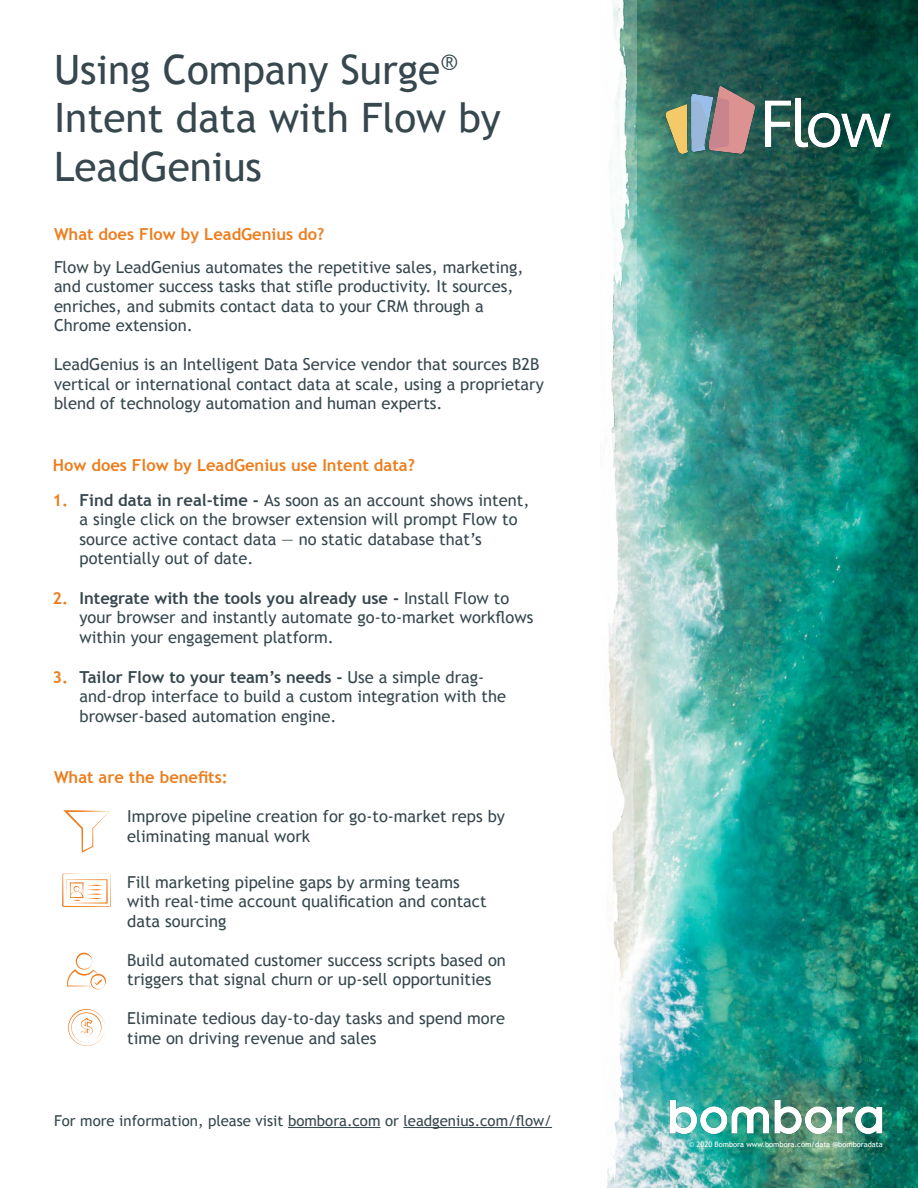
<style>
.page{position:relative;width:918px;height:1188px;background:#fff}
.page>*{position:absolute;margin:0;border:0;box-sizing:border-box;transform-origin:0 0}
.t1{font:40.5px/48.6px "Trebuchet MS";color:#36474d}
.Paragraph_Style_1{font:16.5px/19.5px "Trebuchet MS";color:#36474d}
.t2{font:700 16.5px "Trebuchet MS";color:#ec7e1e}
.t3{font:15px "Trebuchet MS";color:#36474d}
.t4{font:7.5px "Trebuchet MS";color:#fff}
.s1{font-weight:700;color:#ec7e1e}
.s2{font-weight:700}
</style>
<div class="page">
<img style="left:637px;top:0;width:281px;height:1188px">
<img style="left:666px;top:85px;width:225px;height:69px">
<svg style="left:68px;top:1009px;width:37px;height:37px"></svg>
<svg style="left:67px;top:953px;width:39px;height:36px"></svg>
<svg style="left:62px;top:874px;width:49px;height:33px"></svg>
<svg style="left:63px;top:810px;width:47px;height:43px"></svg>
<img style="left:606px;top:0;width:31px;height:1188px">
<img style="left:657px;top:1087px;width:239px;height:60px">
<hr style="left:288px;top:1127px;width:92px;height:1px;background:#36474d">
<hr style="left:403px;top:1127px;width:149px;height:1px;background:#36474d">
<p class="t1" style="left:54px;top:46px;width:448px">Using Company Surge<sup>®<br></sup>Intent data with Flow by<br>LeadGenius</p>
<p class="t2" style="left:54px;top:224px;width:272px">What does Flow by LeadGenius do?</p>
<p class="Paragraph_Style_1" style="left:54px;top:258px;width:471px">Flow by LeadGenius automates the repetitive sales, marketing, and customer success tasks that stifle productivity. It sources, enriches, and submits contact data to your CRM through a Chrome extension.</p>
<p class="Paragraph_Style_1" style="left:54px;top:355px;width:491px">LeadGenius is an Intelligent Data Service vendor that sources B2B vertical or international contact data at scale, using a proprietary blend of technology automation and human experts.</p>
<p class="t2" style="left:53px;top:455px;width:363px">How does Flow by LeadGenius use Intent data?</p>
<p class="Paragraph_Style_1" style="left:80px;top:490px;width:451px;text-indent:-27px"><span class="s1">1.</span> <span class="s2">Find data in real-time -</span> As soon as an account shows intent, a single click on the browser extension will prompt Flow to source active contact data — no static database that’s potentially out of date.</p>
<p class="Paragraph_Style_1" style="left:80px;top:588px;width:455px;text-indent:-27px"><span class="s1">2.</span> <span class="s2">Integrate with the tools you already use -</span> Install Flow to your browser and instantly automate go-to-market workflows within your engagement platform.</p>
<p class="Paragraph_Style_1" style="left:80px;top:667px;width:428px;text-indent:-27px"><span class="s1">3.</span> <span class="s2">Tailor Flow to your team’s needs -</span> Use a simple drag&shy;and-drop interface to build a custom integration with the browser-based automation engine.</p>
<p class="t2" style="left:54px;top:767px;width:176px">What are the benefits:</p>
<p class="Paragraph_Style_1" style="left:127px;top:807px;width:379px">Improve pipeline creation for go-to-market reps by eliminating manual work</p>
<p class="Paragraph_Style_1" style="left:127px;top:872px;width:361px">Fill marketing pipeline gaps by arming teams with real-time account qualification and contact data sourcing</p>
<p class="Paragraph_Style_1" style="left:127px;top:950px;width:380px">Build automated customer success scripts based on triggers that signal churn or up-sell opportunities</p>
<p class="Paragraph_Style_1" style="left:127px;top:1009px;width:380px">Eliminate tedious day-to-day tasks and spend more time on driving revenue and sales</p>
<p class="t3" style="left:54px;top:1111px;width:500px">For more information, please visit bombora.com or leadgenius.com/flow/</p>
<p class="t4" style="left:689px;top:1140px;width:195px">© 2020 Bombora www.bombora.com/data @bomboradata</p>
</div>
